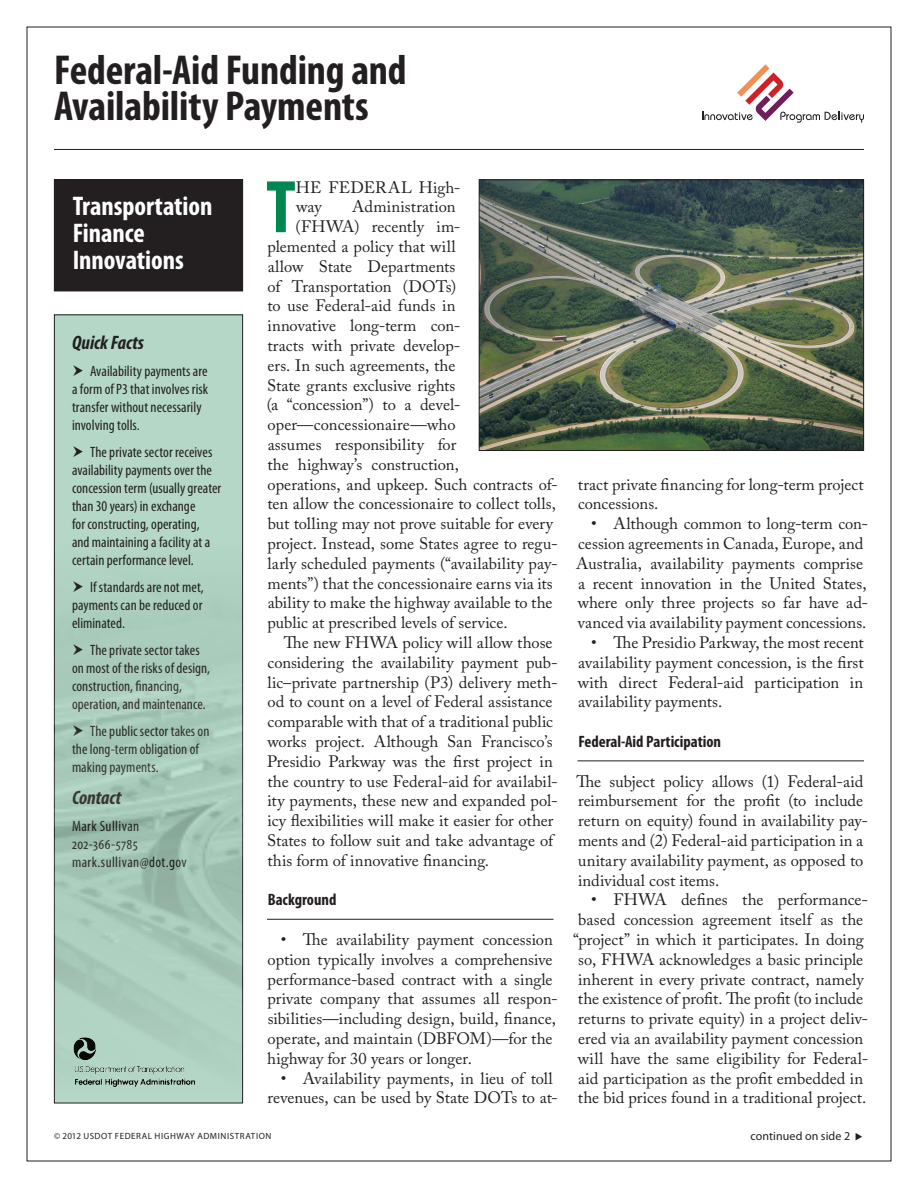
<style>
.page{position:relative;width:918px;height:1188px;background:#fff}
.page>*{position:absolute;margin:0;border:0;box-sizing:border-box;transform-origin:0 0}
.PF_-_LEAD_PARAGRAPH{font:700 condensed 75.3px "Myriad Pro";color:#008751}
.HEADLINE{font:700 condensed 42px/36px "Myriad Pro";letter-spacing:-.005em;color:#231f20}
.HEADLINE-2{font:700 condensed 27px/27px "Myriad Pro";letter-spacing:-.005em;color:#fff}
.SIDEBAR_-_Heading{font:italic 700 condensed 19.5px "Myriad Pro";color:#231f20}
.TEXT{font:16.5px/19.8px "Adobe Caslon Pro";color:#231f20}
.PF_-_LEAD_PARAGRAPH-2{font:16.5px/19.8px "Adobe Caslon Pro";color:#231f20}
.TEXT_-_First_Paragra{font:16.5px/19.8px "Adobe Caslon Pro";color:#231f20}
.SUBHEAD_1{font:700 condensed 16.5px "Myriad Pro";color:#231f20}
.SIDEBAR_-_Text_Plain{font:condensed 15px/18px "Myriad Pro";letter-spacing:.005em;color:#231f20}
.SIDEBAR_-_Text_Plain-2{font:condensed 15px "Myriad Pro";letter-spacing:.025em;color:#231f20}
.SIDEBAR_-_Text_Plain-3{font:condensed 15px "Myriad Pro";letter-spacing:.03em;color:#231f20}
.t1{font:12px "Myriad Pro";letter-spacing:.01em;color:#231f20}
.t2{font:9px "Myriad Pro";letter-spacing:.06em;color:#231f20}
</style>
<div class="page">
<div style="left:54px;top:315px;width:189px;height:788px;background:#b4d7c7"></div>
<div style="left:54px;top:180px;width:189px;height:111px;background:#231f20"></div>
<div style="left:54px;top:179px;width:189px;height:112px;border:1px solid #231f20"></div>
<hr style="left:54px;top:149px;width:810px;height:1px;background:#231f20">
<img style="left:54px;top:536px;width:189px;height:567px">
<hr style="left:267px;top:919px;width:287px;height:1px;background:#231f20">
<hr style="left:578px;top:760px;width:286px;height:1px;background:#231f20">
<img style="left:481px;top:181px;width:381px;height:268px">
<div style="left:479px;top:179px;width:385px;height:272px;border:1px solid #231f20"></div>
<svg style="left:702px;top:64px;width:162px;height:59px"></svg>
<svg style="left:73px;top:581px;width:10px;height:11px"></svg>
<svg style="left:73px;top:644px;width:10px;height:11px"></svg>
<svg style="left:73px;top:725px;width:10px;height:11px"></svg>
<p class="HEADLINE" style="left:54px;top:51px;width:354px">Federal-Aid Funding and<br>Availability Payments</p>
<p class="HEADLINE-2" style="left:73px;top:192px;width:141px">Transportation<br>Finance<br>Innovations</p>
<p class="SIDEBAR_-_Heading" style="left:72px;top:330px;width:74px">Quick Facts</p>
<p class="SIDEBAR_-_Text_Plain" style="left:72px;top:361px;width:138px;text-indent:18px">Availability payments are a form of P3 that involves risk transfer without necessarily involving tolls.</p>
<p class="SIDEBAR_-_Text_Plain" style="left:72px;top:442px;width:151px;text-indent:18px">The private sector receives availability payments over the concession term (usually greater than 30 years) in exchange<br>for constructing, operating,<br>and maintaining a facility at a certain performance level.</p>
<p class="SIDEBAR_-_Text_Plain" style="left:72px;top:577px;width:133px;text-align:justify;text-indent:18px">If standards are not met, payments can be reduced or eliminated.</p>
<p class="SIDEBAR_-_Text_Plain" style="left:72px;top:640px;width:140px;text-indent:18px">The private sector takes on most of the risks of design, construction, financing, operation, and maintenance.</p>
<p class="SIDEBAR_-_Text_Plain" style="left:72px;top:721px;width:139px;text-indent:18px">The public sector takes on the long-term obligation of making payments.</p>
<p class="SIDEBAR_-_Heading" style="left:72px;top:785px;width:51px">Contact</p>
<p class="SIDEBAR_-_Text_Plain-2" style="left:72px;top:817px;width:69px">Mark Sullivan</p>
<p class="SIDEBAR_-_Text_Plain-3" style="left:72px;top:835px;width:67px">202-366-5785</p>
<p class="SIDEBAR_-_Text_Plain-2" style="left:72px;top:853px;width:116px">mark.sullivan@dot.gov</p>
<p class="PF_-_LEAD_PARAGRAPH" style="left:266px;top:160px;width:31px">T</p>
<p class="PF_-_LEAD_PARAGRAPH-2" style="left:296px;top:177px;width:166px">HE FEDERAL High&shy;way</p>
<p class="PF_-_LEAD_PARAGRAPH-2" style="left:352px;top:197px;width:105px">Administration</p>
<p class="PF_-_LEAD_PARAGRAPH-2" style="left:295px;top:217px;width:167px">(FHWA) recently im-</p>
<p class="PF_-_LEAD_PARAGRAPH-2" style="left:268px;top:236px;width:190px">plemented a policy that will</p>
<p class="PF_-_LEAD_PARAGRAPH-2" style="left:268px;top:256px;width:189px">allow State Departments</p>
<p class="PF_-_LEAD_PARAGRAPH-2" style="left:268px;top:276px;width:190px">of Transportation (DOTs)</p>
<p class="PF_-_LEAD_PARAGRAPH-2" style="left:267px;top:296px;width:190px">to use Federal-aid funds in</p>
<p class="PF_-_LEAD_PARAGRAPH-2" style="left:268px;top:316px;width:195px">innovative long-term con-</p>
<p class="PF_-_LEAD_PARAGRAPH-2" style="left:267px;top:335px;width:195px">tracts with private develop-</p>
<p class="PF_-_LEAD_PARAGRAPH-2" style="left:268px;top:355px;width:189px">ers. In such agreements, the</p>
<p class="PF_-_LEAD_PARAGRAPH-2" style="left:267px;top:375px;width:190px">State grants exclusive rights</p>
<p class="PF_-_LEAD_PARAGRAPH-2" style="left:267px;top:395px;width:195px">(a “concession”) to a devel-</p>
<p class="PF_-_LEAD_PARAGRAPH-2" style="left:268px;top:415px;width:190px">oper—concessionaire—who</p>
<p class="PF_-_LEAD_PARAGRAPH-2" style="left:268px;top:434px;width:190px">assumes responsibility for</p>
<p class="PF_-_LEAD_PARAGRAPH-2" style="left:267px;top:454px;width:193px">the highway’s construction,</p>
<p class="PF_-_LEAD_PARAGRAPH-2" style="left:268px;top:474px;width:292px">operations, and upkeep. Such contracts of-</p>
<p class="PF_-_LEAD_PARAGRAPH-2" style="left:267px;top:494px;width:290px">ten allow the concessionaire to collect tolls,</p>
<p class="PF_-_LEAD_PARAGRAPH-2" style="left:268px;top:514px;width:287px">but tolling may not prove suitable for every</p>
<p class="PF_-_LEAD_PARAGRAPH-2" style="left:268px;top:533px;width:292px">project. Instead, some States agree to regu-</p>
<p class="PF_-_LEAD_PARAGRAPH-2" style="left:268px;top:553px;width:292px">larly scheduled payments (“availability pay-</p>
<p class="PF_-_LEAD_PARAGRAPH-2" style="left:268px;top:573px;width:287px">ments”) that the concessionaire earns via its</p>
<p class="PF_-_LEAD_PARAGRAPH-2" style="left:268px;top:593px;width:286px">ability to make the highway available to the</p>
<p class="PF_-_LEAD_PARAGRAPH-2" style="left:268px;top:613px;width:242px">public at prescribed levels of service.</p>
<p class="TEXT" style="left:267px;top:632px;width:292px;text-indent:17px">The new FHWA policy will allow those considering the availability payment pub&shy;lic–private partnership (P3) delivery meth&shy;od to count on a level of Federal assistance comparable with that of a traditional public works project. Although San Francisco’s Presidio Parkway was the first project in the country to use Federal-aid for availabil&shy;ity payments, these new and expanded pol&shy;icy flexibilities will make it easier for other States to follow suit and take advantage of this form of innovative financing.</p>
<p class="SUBHEAD_1" style="left:268px;top:890px;width:70px">Background</p>
<p class="TEXT" style="left:267px;top:929px;width:292px;text-indent:13px">• The availability payment concession option typically involves a comprehensive performance-based contract with a single private company that assumes all respon&shy;sibilities—including design, build, finance, operate, and maintain (DBFOM)—for the highway for 30 years or longer.</p>
<p class="TEXT" style="left:268px;top:1068px;width:292px;text-align:center">• Availability payments, in lieu of toll revenues, can be used by State DOTs to at-</p>
<p class="TEXT" style="left:578px;top:474px;width:287px">tract private financing for long-term project concessions.</p>
<p class="TEXT" style="left:576px;top:514px;width:294px;text-indent:15px">• Although common to long-term con&shy;cession agreements in Canada, Europe, and Australia, availability payments comprise a recent innovation in the United States, where only three projects so far have ad&shy;vanced via availability payment concessions.</p>
<p class="TEXT" style="left:578px;top:632px;width:287px;text-align:justify;text-indent:13px">• The Presidio Parkway, the most recent availability payment concession, is the first with direct Federal-aid participation in availability payments.</p>
<p class="SUBHEAD_1" style="left:578px;top:731px;width:144px">Federal-Aid Participation</p>
<p class="TEXT_-_First_Paragra" style="left:576px;top:771px;width:293px">The subject policy allows (1) Federal-aid reimbursement for the profit (to include return on equity) found in availability pay&shy;ments and (2) Federal-aid participation in a unitary availability payment, as opposed to individual cost items.</p>
<p class="TEXT" style="left:591px;top:890px;width:278px">• FHWA defines the performance-</p>
<p class="TEXT" style="left:578px;top:910px;width:286px">based concession agreement itself as the</p>
<p class="TEXT" style="left:573px;top:929px;width:292px">“project” in which it participates. In doing</p>
<p class="TEXT" style="left:578px;top:949px;width:286px">so, FHWA acknowledges a basic principle</p>
<p class="TEXT" style="left:578px;top:969px;width:287px">inherent in every private contract, namely</p>
<p class="TEXT" style="left:578px;top:989px;width:287px">the existence of profit. The profit (to include</p>
<p class="TEXT" style="left:578px;top:1009px;width:292px">returns to private equity) in a project deliv-</p>
<p class="TEXT" style="left:578px;top:1028px;width:287px">ered via an availability payment concession</p>
<p class="TEXT" style="left:578px;top:1048px;width:292px">will have the same eligibility for Federal-</p>
<p class="TEXT" style="left:578px;top:1068px;width:287px">aid participation as the profit embedded in</p>
<p class="TEXT" style="left:578px;top:1088px;width:290px">the bid prices found in a traditional project.</p>
<p class="t2" style="left:54px;top:1131px;width:219px">© 2012 USDOT FEDERAL HIGHWAY ADMINISTRATION</p>
<p class="t1" style="left:750px;top:1130px;width:101px">continued on side 2</p>
</div>
